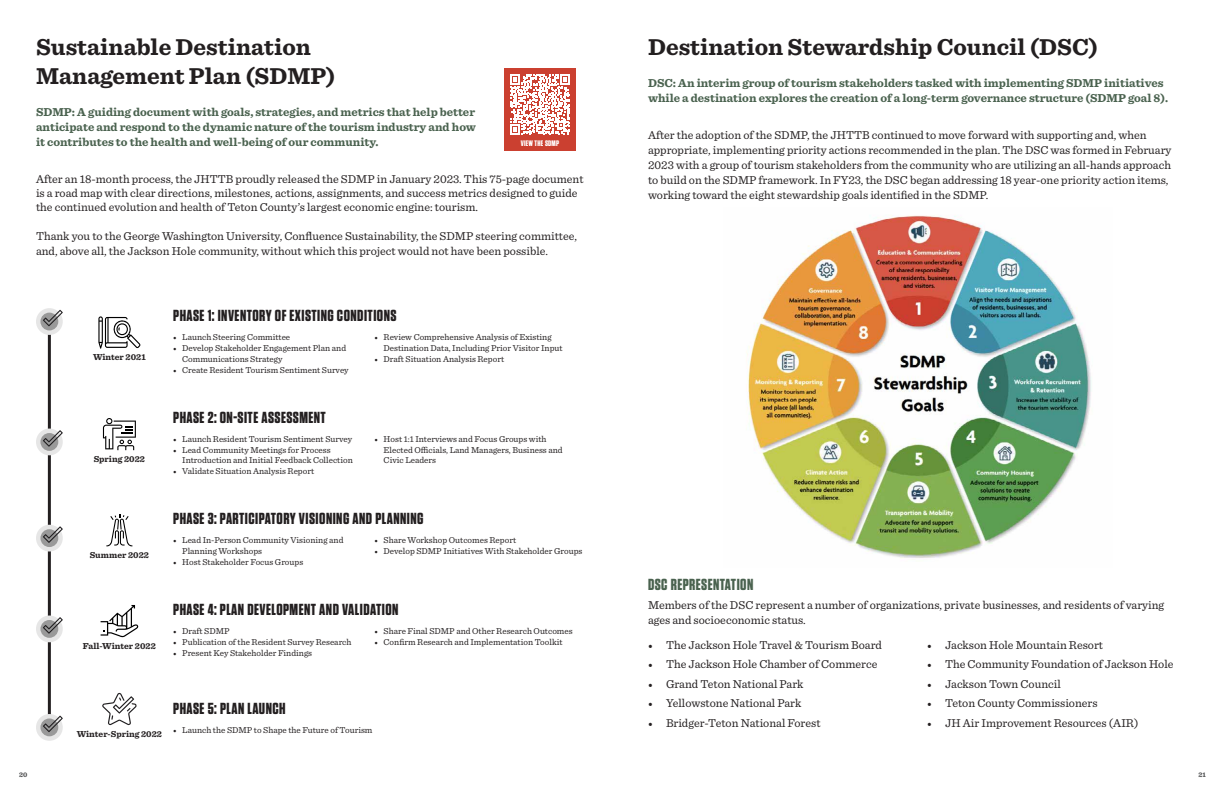
<style>
.page{position:relative;width:1224px;height:792px;background:#fff}
.page>*{position:absolute;margin:0;border:0;box-sizing:border-box;transform-origin:0 0}
.t1{font:700 24px/28.8px "Sentinel";color:#231f20}
.t2{font:700 16px "Tungsten";letter-spacing:.03em;color:#231f20}
.t3{font:700 16px "Tungsten";letter-spacing:.03em;color:#4a624f}
.t4{font:12px/15px "Sentinel";color:#231f20}
.t5{font:700 12px/15px "Sentinel";color:#4a624f}
.t6{font:9px/10.8px "Sentinel";color:#231f20}
.t7{font:700 9px "Sentinel";color:#231f20}
.t8{font:700 8px "Tungsten";letter-spacing:.03em;color:#fff}
.t9{font:700 7px "Sentinel";color:#4b4c4d}
.s1{font-family:"Minion Pro"}
.s2{font-weight:700}
</style>
<div class="page">
<div style="left:504px;top:68px;width:72px;height:72px;background:#cb4030"></div>
<svg style="left:510px;top:74px;width:60px;height:60px"></svg>
<div style="left:504px;top:140px;width:72px;height:11px;background:#cb4030"></div>
<hr style="left:48px;top:331px;width:3px;height:386px;background:#231f20">
<div style="left:36px;top:308px;width:27px;height:27px;background:#e6e6e6;border-radius:50%"></div>
<div style="left:40px;top:313px;width:18px;height:17px;background:#999;border-radius:50%"></div>
<svg style="left:43px;top:310px;width:20px;height:16px"></svg>
<div style="left:36px;top:714px;width:27px;height:27px;background:#e6e6e6;border-radius:50%"></div>
<div style="left:40px;top:718px;width:18px;height:18px;background:#999;border-radius:50%"></div>
<svg style="left:43px;top:716px;width:20px;height:16px"></svg>
<div style="left:36px;top:616px;width:27px;height:26px;background:#e6e6e6;border-radius:50%"></div>
<svg style="left:40px;top:620px;width:18px;height:18px"></svg>
<svg style="left:43px;top:617px;width:20px;height:17px"></svg>
<div style="left:36px;top:525px;width:27px;height:27px;background:#e6e6e6;border-radius:50%"></div>
<div style="left:40px;top:529px;width:18px;height:18px;background:#999;border-radius:50%"></div>
<svg style="left:43px;top:526px;width:20px;height:17px"></svg>
<div style="left:36px;top:429px;width:27px;height:26px;background:#e6e6e6;border-radius:50%"></div>
<svg style="left:40px;top:433px;width:18px;height:18px"></svg>
<svg style="left:43px;top:430px;width:20px;height:17px"></svg>
<svg style="left:103px;top:418px;width:33px;height:32px"></svg>
<svg style="left:106px;top:514px;width:26px;height:32px"></svg>
<svg style="left:101px;top:605px;width:37px;height:32px"></svg>
<svg style="left:102px;top:693px;width:35px;height:32px"></svg>
<svg style="left:98px;top:316px;width:43px;height:33px"></svg>
<img style="left:746px;top:215px;width:346px;height:343px">
<h1 class="t1" style="left:36px;top:32px;width:301px">Sustainable Destination<br>Management Plan (SDMP)</h1>
<h1 class="t1" style="left:648px;top:32px;width:452px">Destination Stewardship Council (DSC)</h1>
<p class="t5" style="left:648px;top:75px;width:522px">DSC: An interim group of tourism stakeholders tasked with implementing SDMP initiatives while a destination explores the creation of a long-term governance structure (SDMP goal 8).</p>
<p class="t5" style="left:36px;top:104px;width:442px;text-align:justify">SDMP: A guiding document with goals, strategies, and metrics that help better anticipate and respond to the dynamic nature of the tourism industry and how it contributes to the health and well-being of our community.</p>
<p class="t8" style="left:521px;top:139px;width:40px">VIEW THE SDMP</p>
<p class="t4" style="left:36px;top:171px;width:549px;line-height:14.4px">After an 18-month process, the JHTTB proudly released the SDMP in January 2023. This 75-page document is a road map with clear directions, milestones, actions, assignments, and success metrics designed to guide the continued evolution and health of Teton County’s largest economic engine: tourism.</p>
<p class="t4" style="left:36px;top:228px;width:543px;line-height:14.4px">Thank you to the George Washington University, Confluence Sustainability, the SDMP steering committee, and, above all, the Jackson Hole community, without which this project would not have been possible.</p>
<p class="t7" style="left:93px;top:350px;width:54px">Winter 2021</p>
<h2 class="t2" style="left:173px;top:307px;width:225px">PHASE 1: INVENTORY OF EXISTING CONDITIONS</h2>
<p class="t6" style="left:173px;top:331px;width:119px"><span class="s1">•</span> Launch Steering Committee</p>
<p class="t6" style="left:182px;top:342px;width:165px;text-indent:-9px"><span class="s1">•</span> Develop Stakeholder Engagement Plan and<br>Communications Strategy</p>
<p class="t6" style="left:173px;top:364px;width:177px"><span class="s1">•</span> Create Resident Tourism Sentiment Survey</p>
<p class="t6" style="left:384px;top:331px;width:181px;text-indent:-9px"><span class="s1">•</span> Review Comprehensive Analysis of Existing<br>Destination Data, Including Prior Visitor Input</p>
<p class="t6" style="left:375px;top:353px;width:131px"><span class="s1">•</span> Draft Situation Analysis Report</p>
<h2 class="t2" style="left:173px;top:408px;width:154px">PHASE 2: ON-SITE ASSESSMENT</h2>
<p class="t6" style="left:173px;top:433px;width:180px"><span class="s1">•</span> Launch Resident Tourism Sentiment Survey</p>
<p class="t6" style="left:182px;top:444px;width:172px;text-indent:-9px"><span class="s1">•</span> Lead Community Meetings for Process<br>Introduction and Initial Feedback Collection</p>
<p class="t6" style="left:173px;top:465px;width:142px"><span class="s1">•</span> Validate Situation Analysis Report</p>
<p class="t6" style="left:384px;top:433px;width:181px;text-indent:-9px"><span class="s1">•</span> Host 1:1 Interviews and Focus Groups with<br>Elected Officials, Land Managers, Business and</p>
<p class="t7" style="left:94px;top:452px;width:53px">Spring 2022</p>
<p class="t6" style="left:384px;top:454px;width:54px">Civic Leaders</p>
<p class="t7" style="left:90px;top:548px;width:61px">Summer 2022</p>
<p class="t7" style="left:83px;top:639px;width:74px">Fall-Winter 2022</p>
<h2 class="t2" style="left:173px;top:510px;width:252px">PHASE 3: PARTICIPATORY VISIONING AND PLANNING</h2>
<p class="t6" style="left:182px;top:534px;width:163px;text-indent:-9px"><span class="s1">•</span> Lead In-Person Community Visioning and<br>Planning Workshops</p>
<p class="t6" style="left:173px;top:556px;width:132px"><span class="s1">•</span> Host Stakeholder Focus Groups</p>
<p class="t6" style="left:375px;top:534px;width:143px"><span class="s1">•</span> Share Workshop Outcomes Report</p>
<p class="t6" style="left:375px;top:545px;width:209px"><span class="s1">•</span> Develop SDMP Initiatives With Stakeholder Groups</p>
<h2 class="t2" style="left:173px;top:601px;width:227px">PHASE 4: PLAN DEVELOPMENT AND VALIDATION</h2>
<p class="t6" style="left:173px;top:625px;width:58px"><span class="s1">•</span> Draft SDMP</p>
<p class="t6" style="left:173px;top:636px;width:180px"><span class="s1">•</span> Publication of the Resident Survey Research</p>
<p class="t6" style="left:173px;top:647px;width:140px"><span class="s1">•</span> Present Key Stakeholder Findings</p>
<p class="t6" style="left:375px;top:625px;width:200px"><span class="s1">•</span> Share Final SDMP and Other Research Outcomes</p>
<p class="t6" style="left:375px;top:636px;width:189px"><span class="s1">•</span> Confirm Research and Implementation Toolkit</p>
<h2 class="t2" style="left:173px;top:700px;width:114px">PHASE 5: PLAN LAUNCH</h2>
<p class="t6" style="left:77px;top:724px;width:297px"><span class="s2">Winter-Spring 2022</span> <span class="s1">•</span> Launch the SDMP to Shape the Future of Tourism</p>
<p class="t4" style="left:648px;top:127px;width:525px">After the adoption of the SDMP, the JHTTB continued to move forward with supporting and, when appropriate, implementing priority actions recommended in the plan. The DSC was formed in February 2023 with a group of tourism stakeholders from the community who are utilizing an all-hands approach to build on the SDMP framework. In FY23, the DSC began addressing 18 year-one priority action items, working toward the eight stewardship goals identified in the SDMP.</p>
<h2 class="t3" style="left:648px;top:576px;width:107px">DSC REPRESENTATION</h2>
<p class="t4" style="left:648px;top:596px;width:518px">Members of the DSC represent a number of organizations, private businesses, and residents of varying ages and socioeconomic status.</p>
<p class="t4" style="left:648px;top:636px;width:235px"><span class="s1">•</span> The Jackson Hole Travel &amp; Tourism Board</p>
<p class="t4" style="left:648px;top:656px;width:231px"><span class="s1">•</span> The Jackson Hole Chamber of Commerce</p>
<p class="t4" style="left:648px;top:675px;width:157px"><span class="s1">•</span> Grand Teton National Park</p>
<p class="t4" style="left:648px;top:695px;width:155px"><span class="s1">•</span> Yellowstone National Park</p>
<p class="t4" style="left:648px;top:714px;width:174px"><span class="s1">•</span> Bridger-Teton National Forest</p>
<p class="t4" style="left:927px;top:636px;width:178px"><span class="s1">•</span> Jackson Hole Mountain Resort</p>
<p class="t4" style="left:927px;top:656px;width:248px"><span class="s1">•</span> The Community Foundation of Jackson Hole</p>
<p class="t4" style="left:927px;top:675px;width:135px"><span class="s1">•</span> Jackson Town Council</p>
<p class="t4" style="left:927px;top:695px;width:172px"><span class="s1">•</span> Teton County Commissioners</p>
<p class="t4" style="left:927px;top:714px;width:213px"><span class="s1">•</span> JH Air Improvement Resources (AIR)</p>
<p class="t9" style="left:19px;top:769px;width:10px">20</p>
<p class="t9" style="left:1199px;top:769px;width:9px">21</p>
</div>
